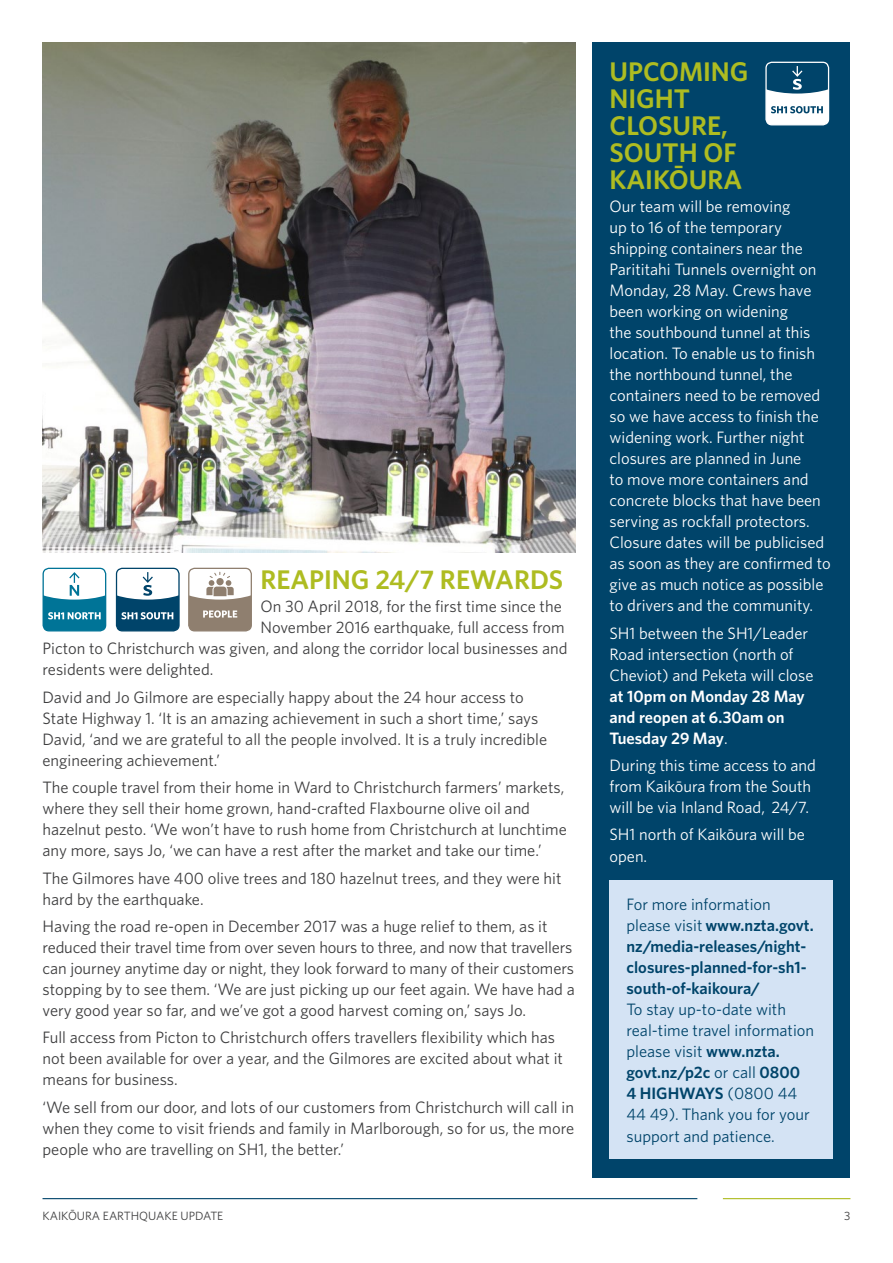
<style>
.page{position:relative;width:893px;height:1263px;background:#fff}
.page>*{position:absolute;margin:0;border:0;box-sizing:border-box;transform-origin:0 0}
.t1{font:600 27px/27px "Whitney";color:#aebc21}
.body{font:16.5px/21px "Whitney";color:#3e3e3f}
.body-2{font:16.5px/21px "Whitney";color:#fff}
.body-3{font:16.5px/21px "Whitney";color:#00446a}
.t2{font:12px "Whitney";color:#3e3e3f}
.s1{font-weight:600}
</style>
<div class="page">
<hr style="left:43px;top:1198px;width:654px;height:1px;background:#00446a">
<hr style="left:723px;top:1198px;width:127px;height:1px;background:#aebc21">
<svg style="left:116px;top:568px;width:64px;height:63px"></svg>
<svg style="left:43px;top:568px;width:63px;height:63px"></svg>
<svg style="left:188px;top:568px;width:64px;height:63px"></svg>
<img style="left:43px;top:43px;width:532px;height:510px">
<div style="left:592px;top:43px;width:258px;height:1135px;background:#00446a"></div>
<div style="left:609px;top:880px;width:224px;height:278px;background:#d4e3f4"></div>
<svg style="left:765px;top:62px;width:64px;height:63px"></svg>
<p class="t1" style="left:260px;top:566px;width:304px">REAPING 24/7 REWARDS</p>
<p class="body" style="left:260px;top:596px;width:303px">On 30 April 2018, for the first time since the</p>
<p class="body" style="left:260px;top:617px;width:306px">November 2016 earthquake, full access from</p>
<p class="body" style="left:43px;top:638px;width:527px">Picton to Christchurch was given, and along the corridor local businesses and</p>
<p class="body" style="left:43px;top:659px;width:172px">residents were delighted.</p>
<p class="body" style="left:43px;top:686px;width:506px">David and Jo Gilmore are especially happy about the 24 hour access to State Highway 1. ‘It is an amazing achievement in such a short time,’ says David, ‘and we are grateful to all the people involved. It is a truly incredible engineering achievement.’</p>
<p class="body" style="left:43px;top:776px;width:526px">The couple travel from their home in Ward to Christchurch farmers’ markets, where they sell their home grown, hand-crafted Flaxbourne olive oil and hazelnut pesto. ‘We won’t have to rush home from Christchurch at lunchtime any more, says Jo, ‘we can have a rest after the market and take our time.’</p>
<p class="body" style="left:43px;top:867px;width:520px">The Gilmores have 400 olive trees and 180 hazelnut trees, and they were hit hard by the earthquake.</p>
<p class="body" style="left:43px;top:915px;width:534px">Having the road re-open in December 2017 was a huge relief to them, as it reduced their travel time from over seven hours to three, and now that travellers can journey anytime day or night, they look forward to many of their customers stopping by to see them. ‘We are just picking up our feet again. We have had a very good year so far, and we’ve got a good harvest coming on,’ says Jo.</p>
<p class="body" style="left:43px;top:1027px;width:522px">Full access from Picton to Christchurch offers travellers flexibility which has not been available for over a year, and the Gilmores are excited about what it means for business.</p>
<p class="body" style="left:43px;top:1096px;width:533px;text-align:justify">‘We sell from our door, and lots of our customers from Christchurch will call in when they come to visit friends and family in Marlborough, so for us, the more people who are travelling on SH1, the better.’</p>
<p class="t1" style="left:609px;top:58px;width:141px">UPCOMING<br>NIGHT<br>CLOSURE,<br>SOUTH OF<br>KAIKŌURA</p>
<p class="body-2" style="left:609px;top:196px;width:223px">Our team will be removing<br>up to 16 of the temporary shipping containers near the<br>Parititahi Tunnels overnight on<br>Monday, 28 May. Crews have been working on widening<br>the southbound tunnel at this location. To enable us to finish the northbound tunnel, the containers need to be removed so we have access to finish the widening work. Further night closures are planned in June<br>to move more containers and concrete blocks that have been serving as rockfall protectors.<br>Closure dates will be publicised as soon as they are confirmed to give as much notice as possible to drivers and the community.</p>
<p class="body-2" style="left:609px;top:622px;width:206px">SH1 between the SH1/Leader<br>Road intersection (north of<br>Cheviot) and Peketa will close <span class="s1">at 10pm on Monday 28 May and reopen at 6.30am on<br>Tuesday 29 May</span>.</p>
<p class="body-2" style="left:609px;top:754px;width:208px">During this time access to and from Kaikōura from the South will be via Inland Road, 24/7.</p>
<p class="body-2" style="left:609px;top:824px;width:197px">SH1 north of Kaikōura will be open.</p>
<p class="body-3" style="left:626px;top:894px;width:189px">For more information please visit <span class="s1">www.nzta.govt. nz/media-releases/night&shy;closures-planned-for-sh1- south-of-kaikoura/<br></span>To stay up-to-date with real-time travel information please visit <span class="s1">www.nzta. govt.nz/p2c</span> or call <span class="s1">0800<br>4 HIGHWAYS</span> (0800 44<br>44 49). Thank you for your support and patience.</p>
<p class="t2" style="left:43px;top:1208px;width:182px">KAIKŌURA EARTHQUAKE UPDATE</p>
<p class="t2" style="left:844px;top:1208px;width:8px">3</p>
</div>
